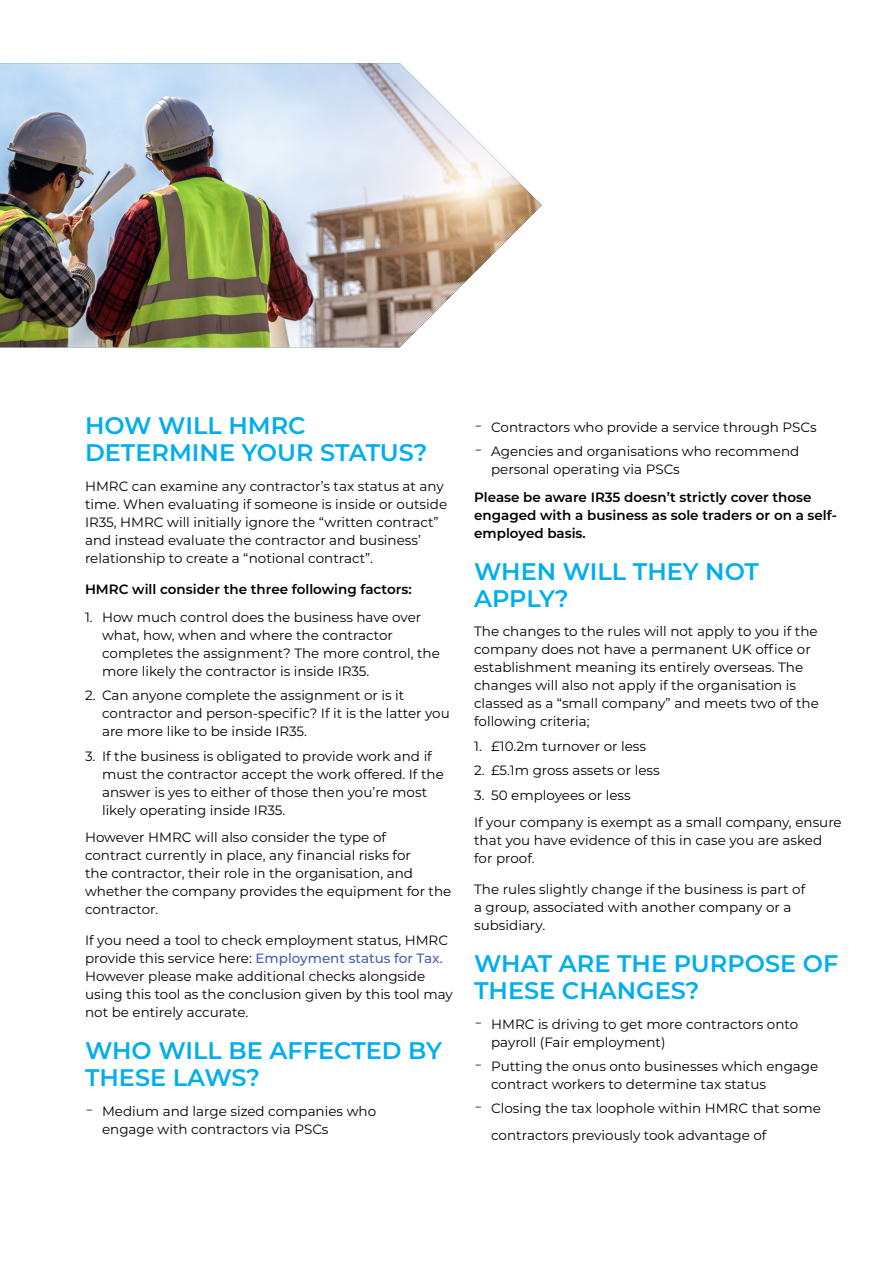
<style>
.page{position:relative;width:893px;height:1263px;background:#fff}
.page>*{position:absolute;margin:0;border:0;box-sizing:border-box;transform-origin:0 0}
.t1{font:600 24px/27px "Montserrat";color:#00aeef}
.t2{font:13.5px/18px "Montserrat";color:#000}
.t3{font:600 13.5px/18px "Montserrat";color:#000}
.s1{font-weight:500;color:#485daa}
</style>
<div class="page">
<img style="left:0;top:63px;width:542px;height:284px">
<h1 class="t1" style="left:85px;top:411px;width:344px">HOW WILL HMRC<br>DETERMINE YOUR STATUS?</h1>
<p class="t2" style="left:85px;top:477px;width:364px">HMRC can examine any contractor’s tax status at any time. When evaluating if someone is inside or outside IR35, HMRC will initially ignore the “written contract” and instead evaluate the contractor and business’ relationship to create a “notional contract”.</p>
<p class="t3" style="left:85px;top:580px;width:328px">HMRC will consider the three following factors:</p>
<p class="t2" style="left:102px;top:607px;width:339px;text-indent:-17px">1. How much control does the business have over what, how, when and where the contractor completes the assignment? The more control, the more likely the contractor is inside IR35.</p>
<p class="t2" style="left:102px;top:686px;width:349px;text-indent:-17px">2. Can anyone complete the assignment or is it contractor and person-specific? If it is the latter you are more like to be inside IR35.</p>
<p class="t2" style="left:102px;top:746px;width:343px;text-indent:-17px">3. If the business is obligated to provide work and if must the contractor accept the work offered. If the answer is yes to either of those then you’re most likely operating inside IR35.</p>
<p class="t2" style="left:85px;top:828px;width:368px">However HMRC will also consider the type of<br>contract currently in place, any financial risks for<br>the contractor, their role in the organisation, and whether the company provides the equipment for the contractor.</p>
<p class="t2" style="left:85px;top:930px;width:369px">If you need a tool to check employment status, HMRC provide this service here: <span class="s1">Employment status for Tax.<br></span>However please make additional checks alongside using this tool as the conclusion given by this tool may not be entirely accurate.</p>
<h1 class="t1" style="left:85px;top:1036px;width:359px">WHO WILL BE AFFECTED BY<br>THESE LAWS?</h1>
<p class="t2" style="left:102px;top:1101px;width:276px;text-indent:-9px">̵ Medium and large sized companies who engage with contractors via PSCs</p>
<p class="t2" style="left:483px;top:414px;width:335px;line-height:24.5px">̵ Contractors who provide a service through PSCs ̵ Agencies and organisations who recommend</p>
<p class="t2" style="left:491px;top:460px;width:190px">personal operating via PSCs</p>
<p class="t3" style="left:474px;top:487px;width:364px">Please be aware IR35 doesn’t strictly cover those engaged with a business as sole traders or on a self&shy;employed basis.</p>
<h1 class="t1" style="left:474px;top:557px;width:286px">WHEN WILL THEY NOT<br>APPLY?</h1>
<p class="t2" style="left:474px;top:622px;width:346px">The changes to the rules will not apply to you if the company does not have a permanent UK office or establishment meaning its entirely overseas. The changes will also not apply if the organisation is classed as a “small company” and meets two of the following criteria;</p>
<p class="t2" style="left:474px;top:737px;width:173px">1. £10.2m turnover or less</p>
<p class="t2" style="left:474px;top:761px;width:187px">2. £5.1m gross assets or less</p>
<p class="t2" style="left:474px;top:780px;width:369px;line-height:27.6px">3. 50 employees or less<br>If your company is exempt as a small company, ensure</p>
<p class="t2" style="left:474px;top:831px;width:350px">that you have evidence of this in case you are asked for proof.</p>
<p class="t2" style="left:474px;top:880px;width:333px">The rules slightly change if the business is part of a group, associated with another company or a subsidiary.</p>
<h1 class="t1" style="left:474px;top:949px;width:366px">WHAT ARE THE PURPOSE OF<br>THESE CHANGES?</h1>
<p class="t2" style="left:491px;top:1014px;width:309px;text-indent:-9px">̵ HMRC is driving to get more contractors onto payroll (Fair employment)</p>
<p class="t2" style="left:491px;top:1057px;width:329px;text-indent:-9px">̵ Putting the onus onto businesses which engage contract workers to determine tax status</p>
<p class="t2" style="left:491px;top:1094px;width:331px;line-height:27px;text-indent:-9px">̵ Closing the tax loophole within HMRC that some contractors previously took advantage of</p>
</div>
